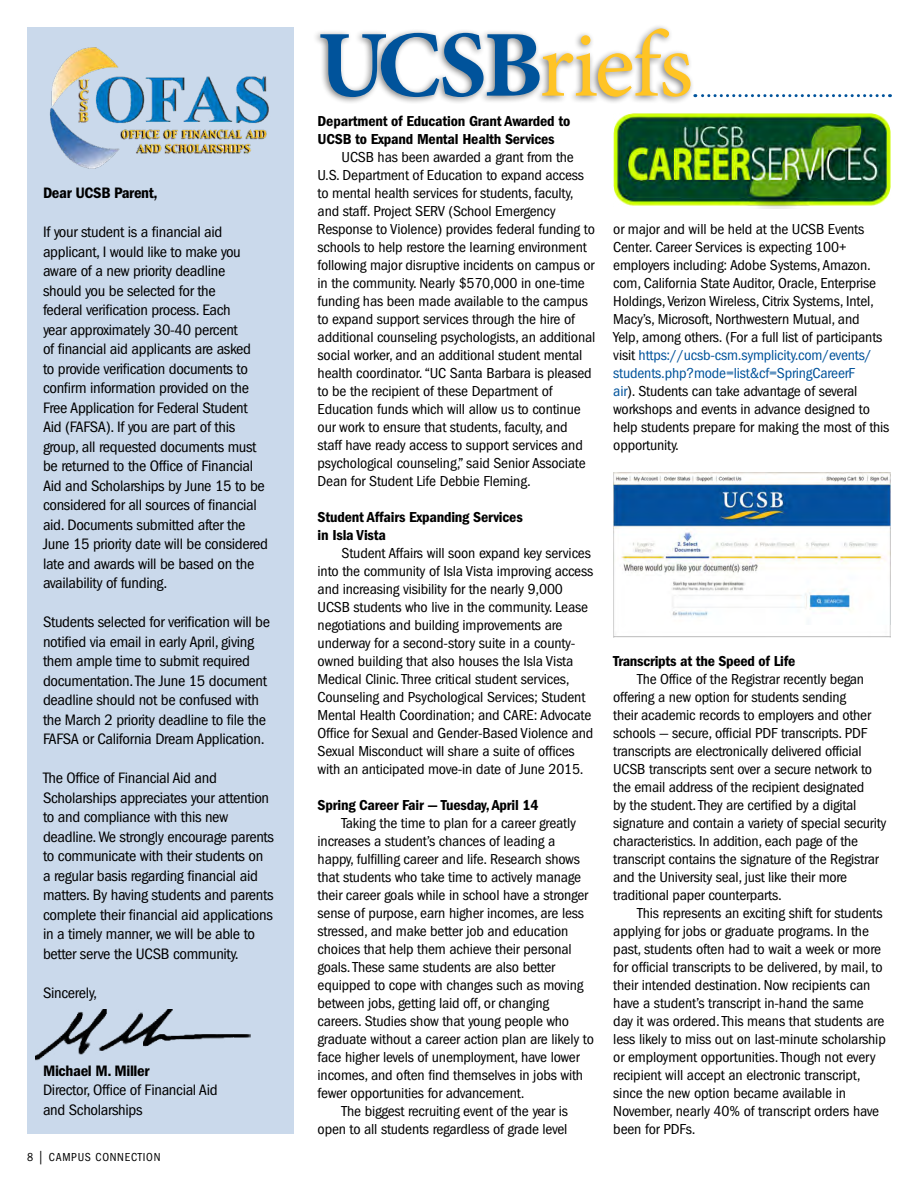
<style>
.page{position:relative;width:918px;height:1188px;background:#fff}
.page>*{position:absolute;margin:0;border:0;box-sizing:border-box;transform-origin:0 0}
.t1{font:94.5px "Minion Pro";letter-spacing:-.02em;color:#ffc425}
.t2{font:condensed 15.6px/19.5px "ITC Franklin Gothic Std";letter-spacing:-.02em;color:#000;scale:1.05 1}
.t3{font:15.6px "ITC Franklin Gothic Std Dm Cd";letter-spacing:-.02em;color:#000;scale:1.05 1}
.t4{font:condensed 15px/18px "ITC Franklin Gothic Std";letter-spacing:-.01em;color:#000;scale:1.05 1}
.t5{font:15px/18px "ITC Franklin Gothic Std Dm Cd";letter-spacing:-.01em;color:#000;scale:1.05 1}
.t6{font:condensed 12px "ITC Franklin Gothic Std";letter-spacing:.06em;color:#000}
.s1{font-size:13.5px}
.s2{font-weight:700;color:#00539b}
.s3{color:#00539b}
</style>
<div class="page">
<div style="left:312px;top:24px;width:383px;height:81px;background:#000;opacity:.5"></div>
<svg style="left:695px;top:94px;width:188px;height:3px"></svg>
<div style="left:27px;top:27px;width:267px;height:1107px;background:#cad9eb"></div>
<img style="left:50px;top:47px;width:219px;height:122px">
<img style="left:614px;top:114px;width:277px;height:95px">
<img style="left:613px;top:473px;width:277px;height:165px">
<img style="left:36px;top:1010px;width:215px;height:50px">
<p class="t3" style="left:43px;top:184px;width:111px">Dear UCSB Parent,</p>
<p class="t2" style="left:43px;top:223px;width:216px">If your student is a financial aid applicant, I would like to make you aware of a new priority deadline<br>should you be selected for the<br>federal verification process. Each<br>year approximately 30-40 percent<br>of financial aid applicants are asked<br>to provide verification documents to confirm information provided on the Free Application for Federal Student Aid (FAFSA). If you are part of this group, all requested documents must be returned to the Office of Financial Aid and Scholarships by June 15 to be considered for all sources of financial aid. Documents submitted after the June 15 priority date will be considered late and awards will be based on the availability of funding.</p>
<p class="t2" style="left:43px;top:613px;width:218px">Students selected for verification will be notified via email in early April, giving them ample time to submit required documentation. The June 15 document deadline should not be confused with the March 2 priority deadline to file the FAFSA or California Dream Application.</p>
<p class="t2" style="left:43px;top:769px;width:221px">The Office of Financial Aid and Scholarships appreciates your attention to and compliance with this new deadline. We strongly encourage parents to communicate with their students on a regular basis regarding financial aid matters. By having students and parents complete their financial aid applications in a timely manner, we will be able to better serve the UCSB community.</p>
<p class="t2" style="left:43px;top:983px;width:53px">Sincerely,</p>
<p class="t3" style="left:43px;top:1062px;width:103px">Michael M. Miller</p>
<p class="t2" style="left:43px;top:1081px;width:168px">Director, Office of Financial Aid and Scholarships</p>
<p class="t6" style="left:27px;top:1150px;width:135px">8 <span class="s1">|</span> CAMPUS CONNECTION</p>
<h1 class="t1" style="left:318px;top:2px;width:377px"><span class="s2">UCSB</span>riefs</h1>
<p class="t5" style="left:318px;top:112px;width:242px">Department of Education Grant Awarded to<br>UCSB to Expand Mental Health Services</p>
<p class="t4" style="left:318px;top:148px;width:266px;text-indent:24px">UCSB has been awarded a grant from the U.S. Department of Education to expand access to mental health services for students, faculty, and staff. Project SERV (School Emergency Response to Violence) provides federal funding to schools to help restore the learning environment following major disruptive incidents on campus or in the community. Nearly $570,000 in one-time funding has been made available to the campus to expand support services through the hire of additional counseling psychologists, an additional social worker, and an additional student mental health coordinator. “UC Santa Barbara is pleased to be the recipient of these Department of Education funds which will allow us to continue our work to ensure that students, faculty, and staff have ready access to support services and psychological counseling,” said Senior Associate Dean for Student Life Debbie Fleming.</p>
<p class="t5" style="left:318px;top:508px;width:197px">Student Affairs Expanding Services in Isla Vista</p>
<p class="t4" style="left:318px;top:544px;width:264px;text-indent:24px">Student Affairs will soon expand key services into the community of Isla Vista improving access and increasing visibility for the nearly 9,000<br>UCSB students who live in the community. Lease negotiations and building improvements are underway for a second-story suite in a county&shy;owned building that also houses the Isla Vista Medical Clinic. Three critical student services, Counseling and Psychological Services; Student Mental Health Coordination; and CARE: Advocate Office for Sexual and Gender-Based Violence and Sexual Misconduct will share a suite of offices with an anticipated move-in date of June 2015.</p>
<p class="t5" style="left:318px;top:796px;width:212px">Spring Career Fair — Tuesday, April 14</p>
<p class="t4" style="left:342px;top:814px;width:225px">Taking the time to plan for a career greatly</p>
<p class="t4" style="left:318px;top:832px;width:228px">increases a student’s chances of leading a</p>
<p class="t4" style="left:318px;top:850px;width:251px">happy, fulfilling career and life. Research shows</p>
<p class="t4" style="left:318px;top:868px;width:252px">that students who take time to actively manage</p>
<p class="t4" style="left:318px;top:886px;width:259px">their career goals while in school have a stronger</p>
<p class="t4" style="left:318px;top:904px;width:255px">sense of purpose, earn higher incomes, are less</p>
<p class="t4" style="left:318px;top:922px;width:240px">stressed, and make better job and education</p>
<p class="t4" style="left:318px;top:940px;width:244px">choices that help them achieve their personal</p>
<p class="t4" style="left:318px;top:958px;width:228px">goals. These same students are also better</p>
<p class="t4" style="left:318px;top:976px;width:255px">equipped to cope with changes such as moving</p>
<p class="t4" style="left:318px;top:994px;width:222px">between jobs, getting laid off, or changing</p>
<p class="t4" style="left:318px;top:1012px;width:241px">careers. Studies show that young people who</p>
<p class="t4" style="left:318px;top:1030px;width:265px">graduate without a career action plan are likely to</p>
<p class="t4" style="left:318px;top:1048px;width:251px">face higher levels of unemployment, have lower</p>
<p class="t4" style="left:318px;top:1066px;width:254px">incomes, and often find themselves in jobs with</p>
<p class="t4" style="left:318px;top:1084px;width:199px">fewer opportunities for advancement.</p>
<p class="t4" style="left:342px;top:1102px;width:217px">The biggest recruiting event of the year is</p>
<p class="t4" style="left:318px;top:1120px;width:239px">open to all students regardless of grade level</p>
<p class="t4" style="left:613px;top:220px;width:265px">or major and will be held at the UCSB Events Center. Career Services is expecting 100+ employers including: Adobe Systems, Amazon. com, California State Auditor, Oracle, Enterprise Holdings, Verizon Wireless, Citrix Systems, Intel, Macy’s, Microsoft, Northwestern Mutual, and<br>Yelp, among others. (For a full list of participants visit <span class="s3">https://ucsb-csm.symplicity.com/events/ students.php?mode=list&amp;cf=SpringCareerF<br>air</span>). Students can take advantage of several workshops and events in advance designed to help students prepare for making the most of this opportunity.</p>
<p class="t5" style="left:613px;top:652px;width:175px">Transcripts at the Speed of Life</p>
<p class="t4" style="left:613px;top:670px;width:262px;text-indent:24px">The Office of the Registrar recently began offering a new option for students sending<br>their academic records to employers and other schools — secure, official PDF transcripts. PDF transcripts are electronically delivered official UCSB transcripts sent over a secure network to the email address of the recipient designated<br>by the student. They are certified by a digital signature and contain a variety of special security characteristics. In addition, each page of the transcript contains the signature of the Registrar and the University seal, just like their more traditional paper counterparts.</p>
<p class="t4" style="left:613px;top:904px;width:261px;text-indent:24px">This represents an exciting shift for students applying for jobs or graduate programs. In the past, students often had to wait a week or more for official transcripts to be delivered, by mail, to their intended destination. Now recipients can have a student’s transcript in-hand the same day it was ordered. This means that students are less likely to miss out on last-minute scholarship or employment opportunities. Though not every recipient will accept an electronic transcript, since the new option became available in November, nearly 40% of transcript orders have been for PDFs.</p>
</div>
